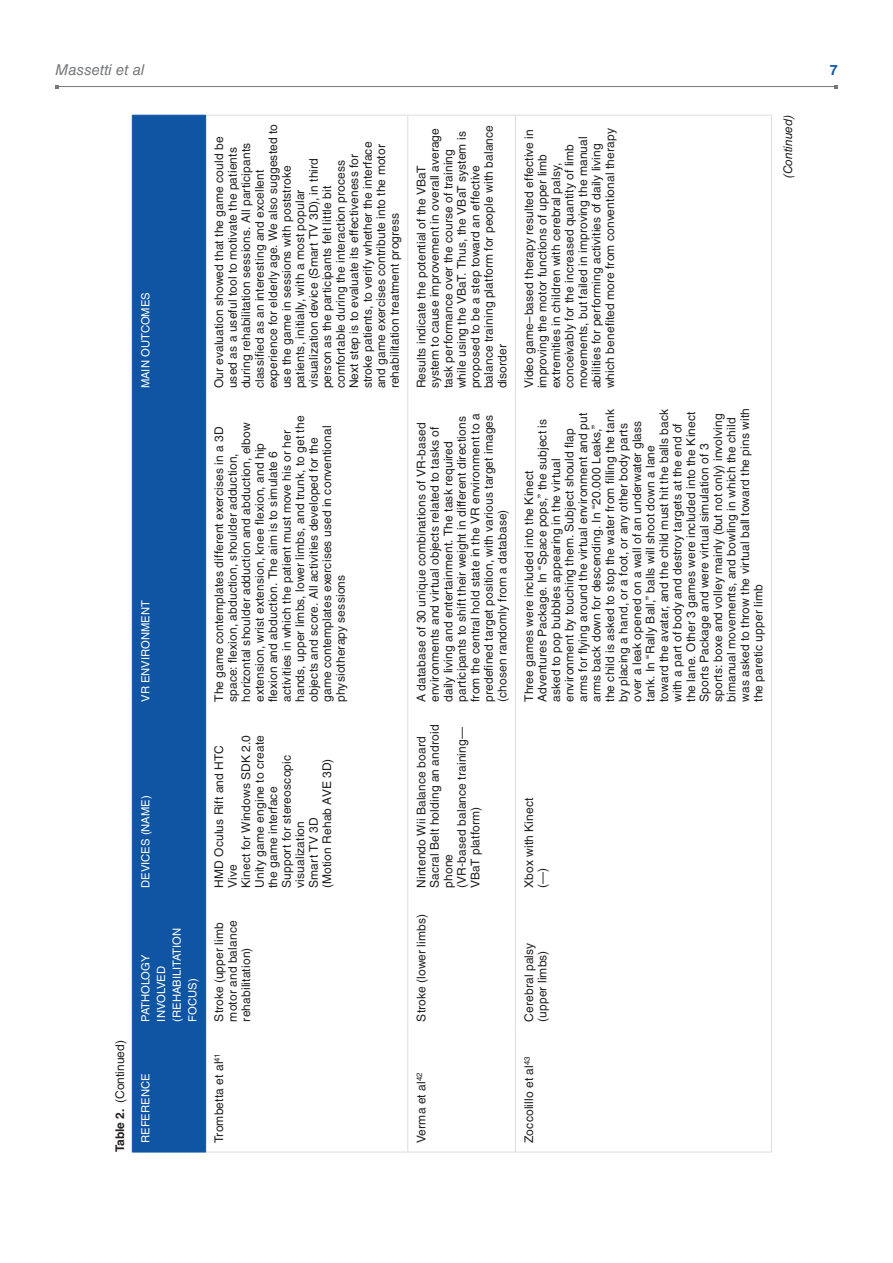
<style>
.page{position:relative;width:893px;height:1263px;background:#fff}
.page>*{position:absolute;margin:0;border:0;box-sizing:border-box;transform-origin:0 0}
.t1{font:italic 15px "Helvetica LT Std";color:#76787b}
.t2{font:700 14.25px "Helvetica LT Std";color:#1055a4}
.t3{font:12px/13.5px "Helvetica LT Std";letter-spacing:.015em;color:#231f20}
.t4{font:italic 12px "Helvetica LT Std";color:#231f20}
.t5{font:11.25px/15.8px "Helvetica LT Std";color:#fff}
.s1{font-weight:700}
</style>
<div class="page">
<hr style="left:57px;top:86px;width:779px;height:1px;background:#76787b">
<div style="left:133px;top:116px;width:72px;height:1036px;background:#1055a4"></div>
<hr style="left:132px;top:1030px;width:1px;height:122px;background:#1055a4">
<hr style="left:133px;top:1152px;width:72px;height:1px;background:#1055a4">
<hr style="left:205px;top:1030px;width:1px;height:122px;background:#1055a4">
<hr style="left:132px;top:897px;width:1px;height:133px;background:#1055a4">
<hr style="left:133px;top:1030px;width:72px;height:1px;background:#1055a4">
<hr style="left:205px;top:897px;width:1px;height:133px;background:#1055a4">
<hr style="left:132px;top:711px;width:1px;height:186px;background:#1055a4">
<hr style="left:133px;top:897px;width:72px;height:1px;background:#1055a4">
<hr style="left:205px;top:711px;width:1px;height:186px;background:#1055a4">
<hr style="left:132px;top:397px;width:1px;height:314px;background:#1055a4">
<hr style="left:133px;top:711px;width:72px;height:1px;background:#1055a4">
<hr style="left:205px;top:397px;width:1px;height:314px;background:#1055a4">
<hr style="left:132px;top:115px;width:1px;height:282px;background:#1055a4">
<hr style="left:133px;top:397px;width:72px;height:1px;background:#1055a4">
<hr style="left:133px;top:115px;width:72px;height:1px;background:#1055a4">
<hr style="left:205px;top:115px;width:1px;height:282px;background:#1055a4">
<hr style="left:206px;top:1152px;width:201px;height:1px;background:#dcdddf">
<hr style="left:206px;top:115px;width:201px;height:1px;background:#dcdddf">
<hr style="left:407px;top:1030px;width:1px;height:122px;background:#dcdddf">
<hr style="left:408px;top:1152px;width:107px;height:1px;background:#dcdddf">
<hr style="left:407px;top:897px;width:1px;height:133px;background:#dcdddf">
<hr style="left:407px;top:711px;width:1px;height:186px;background:#dcdddf">
<hr style="left:407px;top:397px;width:1px;height:314px;background:#dcdddf">
<hr style="left:407px;top:115px;width:1px;height:282px;background:#dcdddf">
<hr style="left:408px;top:115px;width:107px;height:1px;background:#dcdddf">
<hr style="left:515px;top:1030px;width:1px;height:122px;background:#dcdddf">
<hr style="left:516px;top:1152px;width:255px;height:1px;background:#dcdddf">
<hr style="left:515px;top:897px;width:1px;height:133px;background:#dcdddf">
<hr style="left:515px;top:711px;width:1px;height:186px;background:#dcdddf">
<hr style="left:515px;top:397px;width:1px;height:314px;background:#dcdddf">
<hr style="left:515px;top:115px;width:1px;height:282px;background:#dcdddf">
<hr style="left:516px;top:115px;width:255px;height:1px;background:#dcdddf">
<hr style="left:771px;top:1030px;width:1px;height:122px;background:#dcdddf">
<hr style="left:771px;top:897px;width:1px;height:133px;background:#dcdddf">
<hr style="left:771px;top:711px;width:1px;height:186px;background:#dcdddf">
<hr style="left:771px;top:397px;width:1px;height:314px;background:#dcdddf">
<hr style="left:771px;top:115px;width:1px;height:282px;background:#dcdddf">
<p class="t1" style="left:55px;top:61px;width:91px">Massetti et al</p>
<p class="t2" style="left:830px;top:61px;width:9px">7</p>
<p class="t5" style="left:138px;top:388px;width:97px;rotate:-90deg">Main outcomes</p>
<p class="t5" style="left:138px;top:702px;width:102px;rotate:-90deg">VR environment</p>
<p class="t5" style="left:138px;top:888px;width:94px;rotate:-90deg">Devices (name)</p>
<p class="t3" style="left:113px;top:1152px;width:113px;rotate:-90deg"><span class="s1">Table 2.</span> (Continued)</p>
<p class="t5" style="left:138px;top:1021px;width:94px;rotate:-90deg">Pathology involved (rehabilitation focus)</p>
<p class="t5" style="left:138px;top:1143px;width:69px;rotate:-90deg">Reference</p>
<p class="t3" style="left:212px;top:388px;width:266px;rotate:-90deg">Our evaluation showed that the game could be used as a useful tool to motivate the patients during rehabilitation sessions. All participants classified as an interesting and excellent experience for elderly age. We also suggested to use the game in sessions with poststroke patients, initially, with a most popular visualization device (Smart TV 3D), in third person as the participants felt little bit comfortable during the interaction process<br>Next step is to evaluate its effectiveness for stroke patients, to verify whether the interface and game exercises contribute into the motor rehabilitation treatment progress</p>
<p class="t3" style="left:212px;top:702px;width:288px;rotate:-90deg">The game contemplates different exercises in a 3D space: flexion, abduction, shoulder adduction, horizontal shoulder adduction and abduction, elbow extension, wrist extension, knee flexion, and hip flexion and abduction. The aim is to simulate 6 activities in which the patient must move his or her hands, upper limbs, lower limbs, and trunk, to get the objects and score. All activities developed for the game contemplates exercises used in conventional physiotherapy sessions</p>
<p class="t3" style="left:212px;top:888px;width:155px;rotate:-90deg">H MD Oculus Rift and HTC<br>Vive<br>Kinect for Windows SDK 2.0<br>Unity game engine to create the game interface<br>Support for stereoscopic visualization<br>Smart TV 3D<br>(Motion Rehab AVE 3D)</p>
<p class="t3" style="left:212px;top:1021px;width:103px;rotate:-90deg">Stroke (upper limb motor and balance rehabilitation)</p>
<p class="t3" style="left:212px;top:1143px;width:91px;rotate:-90deg">Trombetta et al<sup>41</sup></p>
<p class="t3" style="left:414px;top:388px;width:265px;rotate:-90deg">Results indicate the potential of the VBaT system to cause improvement in overall average task performance over the course of training while using the VBaT. Thus, the VBaT system is proposed to be a step toward an effective balance training platform for people with balance disorder</p>
<p class="t3" style="left:414px;top:702px;width:290px;rotate:-90deg">A database of 30 unique combinations of VR-based environments and virtual objects related to tasks of daily living and entertainment. The task required participants to shift their weight in different directions from the central hold state in the VR environment to a predefined target position, with various target images (chosen randomly from a database)</p>
<p class="t3" style="left:414px;top:888px;width:165px;rotate:-90deg">Nintendo Wii Balance board<br>Sacral Belt holding an android phone<br>(VR-based balance training—<br>VBaT platform)</p>
<p class="t3" style="left:414px;top:1021px;width:109px;rotate:-90deg">Stroke (lower limbs)</p>
<p class="t3" style="left:414px;top:1143px;width:72px;rotate:-90deg">Verma et al<sup>42</sup></p>
<p class="t3" style="left:522px;top:388px;width:262px;rotate:-90deg">Video game–based therapy resulted effective in improving the motor functions of upper limb extremities in children with cerebral palsy, conceivably for the increased quantity of limb movements, but failed in improving the manual abilities for performing activities of daily living which benefited more from conventional therapy</p>
<p class="t3" style="left:522px;top:702px;width:295px;rotate:-90deg">Three games were included into the Kinect Adventures Package. I n “Space pops,” the subject is asked to pop bubbles appearing in the virtual environment by touching them. Subject should flap arms for flying around the virtual environment and put arms back down for descending. I n “20.000 Leaks,” the child is asked to stop the water from filling the tank by placing a hand, or a foot, or any other body parts over a leak opened on a wall of an underwater glass tank. I n “Rally Ball,” balls will shoot down a lane toward the avatar, and the child must hit the balls back with a part of body and destroy targets at the end of the lane. Other 3 games were included into the Kinect Sports Package and were virtual simulation of 3 sports: boxe and volley mainly (but not only) involving bimanual movements, and bowling in which the child was asked to throw the virtual ball toward the pins with the paretic upper limb</p>
<p class="t3" style="left:522px;top:888px;width:92px;rotate:-90deg">Xbox with Kinect (—)</p>
<p class="t3" style="left:522px;top:1021px;width:80px;rotate:-90deg">Cerebral palsy (upper limbs)</p>
<p class="t3" style="left:522px;top:1143px;width:88px;rotate:-90deg">Zoccolillo et al<sup>43</sup></p>
<p class="t4" style="left:781px;top:178px;width:66px;rotate:-90deg">(Continued)</p>
</div>
